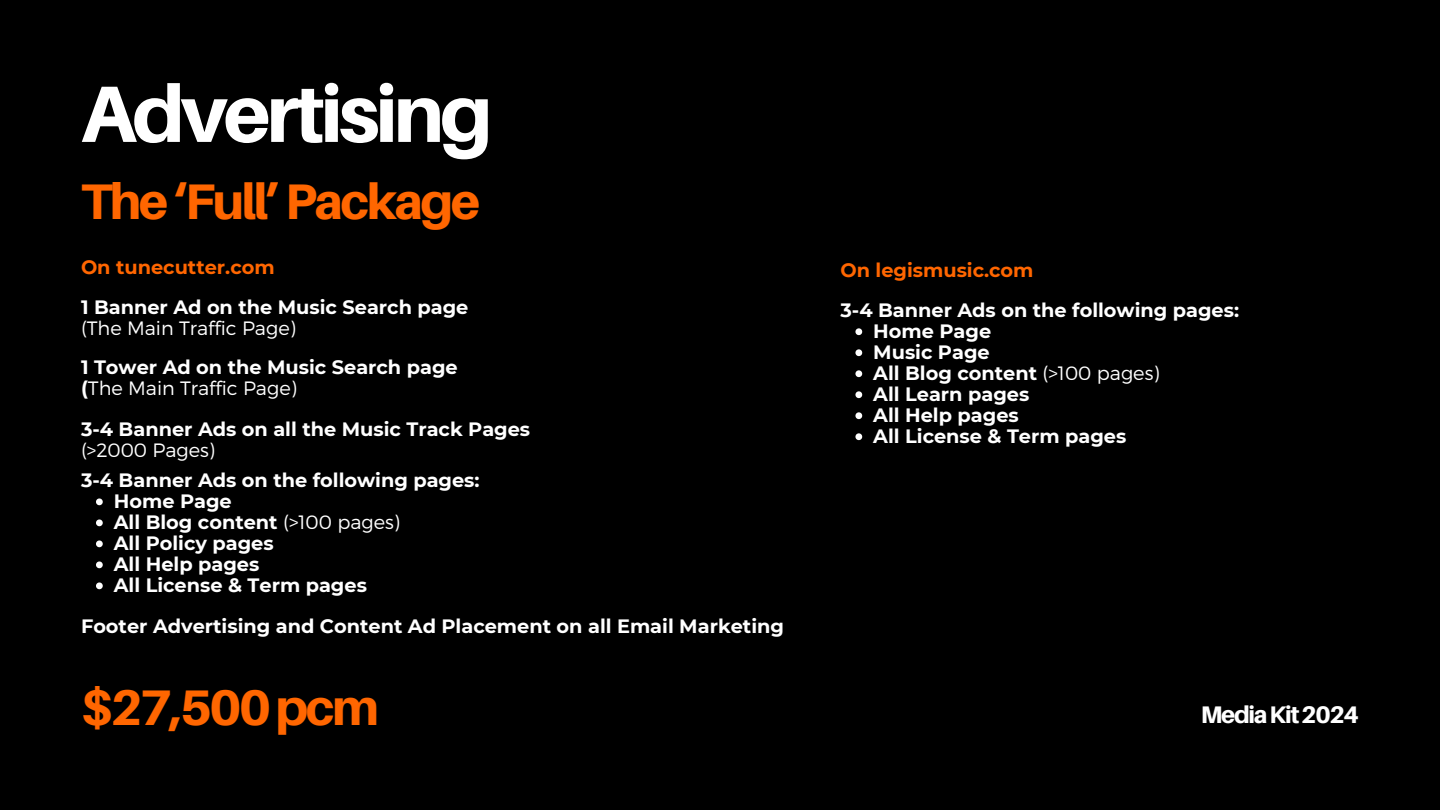
<style>
.page{position:relative;width:1440px;height:810px;background:#000}
.page>*{position:absolute;margin:0;border:0;box-sizing:border-box;transform-origin:0 0}
.t1{font:800 80px "Aileron";letter-spacing:-.05em;color:#fff}
.t2{font:800 50px "Aileron";letter-spacing:-.05em;color:#f60}
.t3{font:800 24px "Aileron";letter-spacing:-.055em;color:#fff}
.t4{font:700 19.3px/21px "Montserrat";color:#fff}
.t5{font:300 19.3px "Montserrat";color:#fff}
.t6{font:700 19.3px "Montserrat";color:#f60}
.s1{font-weight:700}
.s2{font-weight:300}
</style>
<div class="page">
<svg style="left:96px;top:498px;width:7px;height:7px"></svg>
<svg style="left:96px;top:519px;width:7px;height:7px"></svg>
<svg style="left:96px;top:540px;width:7px;height:7px"></svg>
<svg style="left:96px;top:561px;width:7px;height:7px"></svg>
<svg style="left:96px;top:582px;width:7px;height:7px"></svg>
<svg style="left:855px;top:328px;width:7px;height:7px"></svg>
<svg style="left:855px;top:349px;width:7px;height:7px"></svg>
<svg style="left:855px;top:370px;width:7px;height:7px"></svg>
<svg style="left:855px;top:391px;width:7px;height:7px"></svg>
<svg style="left:855px;top:412px;width:7px;height:7px"></svg>
<svg style="left:855px;top:433px;width:7px;height:7px"></svg>
<h1 class="t1" style="left:81px;top:64px;width:413px">Advertising</h1>
<h4 class="t2" style="left:81px;top:171px;width:401px">The‘Full’Package</h4>
<p class="t6" style="left:81px;top:255px;width:195px">On tunecutter.com</p>
<p class="t4" style="left:81px;top:297px;width:389px">1 Banner Ad on the Music Search page</p>
<p class="t5" style="left:81px;top:316px;width:216px">(The Main Traffic Page)</p>
<p class="t4" style="left:81px;top:357px;width:378px">1 Tower Ad on the Music Search page</p>
<p class="t5" style="left:81px;top:376px;width:217px"><span class="s1">(</span>The Main Traffic Page)</p>
<h4 class="t4" style="left:81px;top:418px;width:451px">3-4 Banner Ads on all the Music Track Pages <span class="s2">(&gt;2000 Pages)</span></h4>
<p class="t4" style="left:81px;top:470px;width:400px">3-4 Banner Ads on the following pages:</p>
<p class="t4" style="left:114px;top:491px;width:119px">Home Page</p>
<p class="t4" style="left:114px;top:512px;width:288px">All Blog content <span class="s2">(&gt;100 pages)</span></p>
<p class="t4" style="left:114px;top:533px;width:161px">All Policy pages</p>
<h4 class="t4" style="left:114px;top:554px;width:147px">All Help pages</h4>
<h4 class="t4" style="left:114px;top:575px;width:255px">All License &amp; Term pages</h4>
<h4 class="t4" style="left:81px;top:615px;width:705px">Footer Advertising and Content Ad Placement on all Email Marketing</h4>
<p class="t2" style="left:81px;top:677px;width:299px">$27,500pcm</p>
<p class="t6" style="left:840px;top:258px;width:195px">On legismusic.com</p>
<p class="t4" style="left:840px;top:300px;width:400px">3-4 Banner Ads on the following pages:</p>
<p class="t4" style="left:873px;top:321px;width:119px">Home Page</p>
<p class="t4" style="left:873px;top:342px;width:118px">Music Page</p>
<p class="t4" style="left:873px;top:363px;width:288px">All Blog content <span class="s2">(&gt;100 pages)</span></p>
<p class="t4" style="left:873px;top:384px;width:157px">All Learn pages</p>
<h2 class="t4" style="left:873px;top:405px;width:147px">All Help pages</h2>
<h3 class="t4" style="left:873px;top:426px;width:255px">All License &amp; Term pages</h3>
<h2 class="t3" style="left:1201px;top:700px;width:160px">MediaKit2024</h2>
</div>
